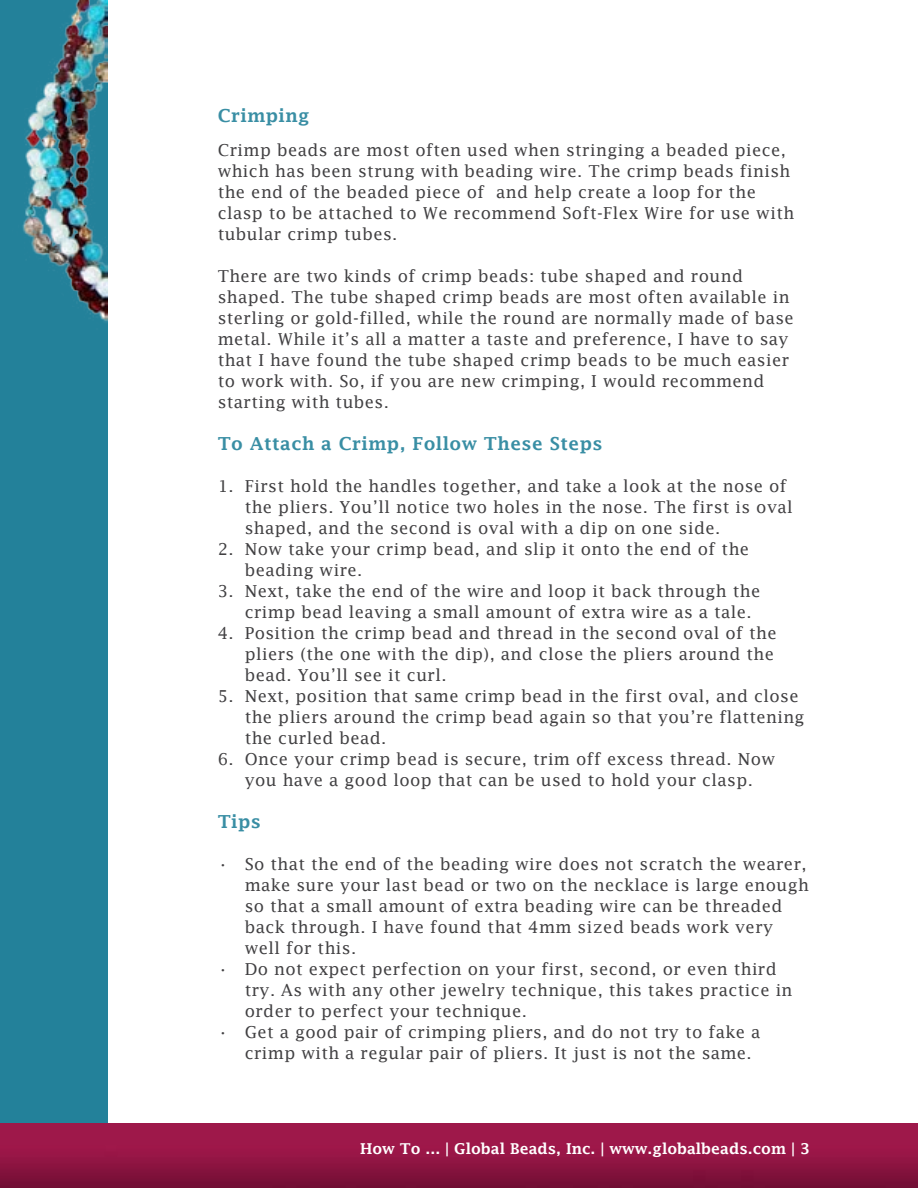
<style>
.page{position:relative;width:918px;height:1188px;background:#fff}
.page>*{position:absolute;margin:0;border:0;box-sizing:border-box;transform-origin:0 0}
.t1{font:600 18px "Lucida Fax";letter-spacing:.025em;color:#398ea4}
.t2{font:16.5px/21px "Lucida Fax";letter-spacing:.025em;color:#414042}
.t3{font:600 15px "Lucida Fax";color:#fff}
</style>
<div class="page">
<div style="left:0;top:0;width:108px;height:1188px;background:#23819a"></div>
<img style="left:0;top:1123px;width:918px;height:65px">
<img style="left:22px;top:0;width:86px;height:322px">
<p class="t1" style="left:218px;top:105px;width:93px">Crimping</p>
<p class="t2" style="left:218px;top:140px;width:578px">Crimp beads are most often used when stringing a beaded piece, which has been strung with beading wire. The crimp beads finish the end of the beaded piece of and help create a loop for the clasp to be attached to We recommend Soft-Flex Wire for use with tubular crimp tubes.</p>
<p class="t2" style="left:218px;top:266px;width:578px">There are two kinds of crimp beads: tube shaped and round shaped. The tube shaped crimp beads are most often available in sterling or gold-filled, while the round are normally made of base metal. While it’s all a matter a taste and preference, I have to say that I have found the tube shaped crimp beads to be much easier to work with. So, if you are new crimping, I would recommend starting with tubes.</p>
<p class="t1" style="left:218px;top:434px;width:386px">To Attach a Crimp, Follow These Steps</p>
<p class="t2" style="left:245px;top:476px;width:549px;text-indent:-27px">1. First hold the handles together, and take a look at the nose of the pliers. You’ll notice two holes in the nose. The first is oval shaped, and the second is oval with a dip on one side.</p>
<p class="t2" style="left:245px;top:539px;width:506px;text-indent:-27px">2. Now take your crimp bead, and slip it onto the end of the beading wire.</p>
<p class="t2" style="left:245px;top:581px;width:517px;text-indent:-27px">3. Next, take the end of the wire and loop it back through the crimp bead leaving a small amount of extra wire as a tale.</p>
<p class="t2" style="left:245px;top:623px;width:534px;text-indent:-27px">4. Position the crimp bead and thread in the second oval of the pliers (the one with the dip), and close the pliers around the bead. You’ll see it curl.</p>
<p class="t2" style="left:245px;top:686px;width:561px;text-indent:-27px">5. Next, position that same crimp bead in the first oval, and close the pliers around the crimp bead again so that you’re flattening the curled bead.</p>
<p class="t2" style="left:218px;top:749px;width:559px;text-align:center">6. Once your crimp bead is secure, trim off excess thread. Now you have a good loop that can be used to hold your clasp.</p>
<p class="t1" style="left:218px;top:812px;width:45px">Tips</p>
<p class="t2" style="left:245px;top:854px;width:566px;text-indent:-27px">• So that the end of the beading wire does not scratch the wearer, make sure your last bead or two on the necklace is large enough so that a small amount of extra beading wire can be threaded back through. I have found that 4mm sized beads work very well for this.</p>
<p class="t2" style="left:245px;top:959px;width:549px;text-indent:-27px">• Do not expect perfection on your first, second, or even third try. As with any other jewelry technique, this takes practice in order to perfect your technique.</p>
<p class="t2" style="left:245px;top:1022px;width:517px;text-indent:-27px">• Get a good pair of crimping pliers, and do not try to fake a crimp with a regular pair of pliers. It just is not the same.</p>
<p class="t3" style="left:360px;top:1140px;width:451px">How To ... | Global Beads, Inc. | www.globalbeads.com | 3</p>
</div>
